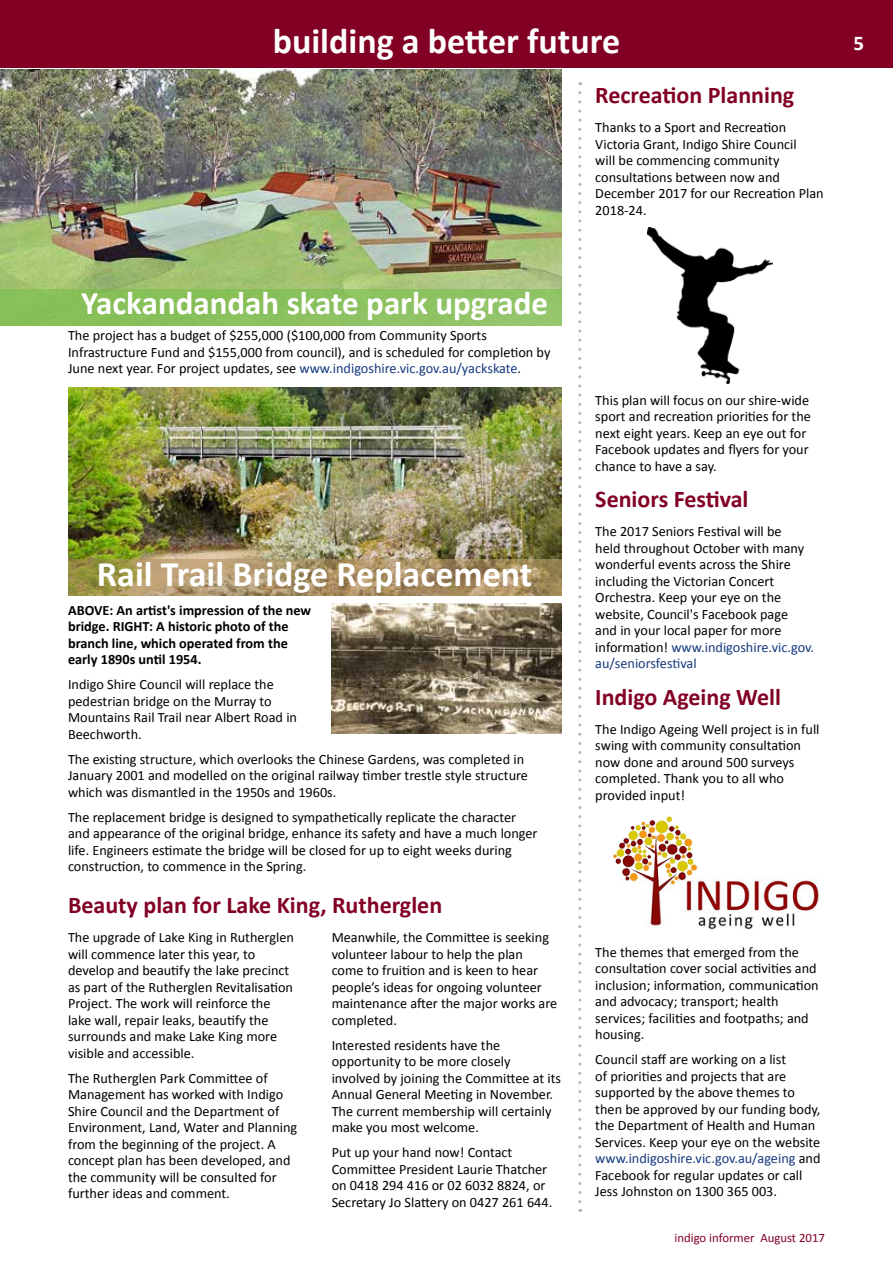
<style>
.page{position:relative;width:893px;height:1263px;background:#fff}
.page>*{position:absolute;margin:0;border:0;box-sizing:border-box;transform-origin:0 0}
.t1{font:700 36px "Calibri";color:#fff}
.t2{font:700 33px "Calibri";color:#fff}
.t3{font:700 24px "Calibri";color:#820024}
.t4{font:700 21px "Calibri";color:#fff}
.t5{font:14.25px/16.5px "Calibri";color:#000}
.t6{font:700 14.25px/16.5px "Calibri";color:#000}
.t7{font:12.75px "Calibri";color:#820024}
.s1{color:#15397f}
</style>
<div class="page">
<div style="left:0;top:0;width:893px;height:68px;background:#820024"></div>
<img style="left:0;top:69px;width:561px;height:220px">
<div style="left:0;top:289px;width:561px;height:36px;background:linear-gradient(to right,#84be53,#92c469)"></div>
<img style="left:68px;top:388px;width:493px;height:171px">
<img style="left:332px;top:604px;width:229px;height:129px">
<svg style="left:578px;top:93px;width:3px;height:1119px"></svg>
<img style="left:613px;top:816px;width:206px;height:114px">
<img style="left:647px;top:227px;width:126px;height:156px">
<svg style="left:68px;top:559px;width:493px;height:36px;background:#a99262"></svg>
<h1 class="t1" style="left:273px;top:18px;width:349px">building a better future</h1>
<h3 class="t3" style="left:595px;top:80px;width:200px">Recreation Planning</h3>
<p class="t5" style="left:595px;top:119px;width:230px">Thanks to a Sport and Recreation<br>Victoria Grant, Indigo Shire Council<br>will be commencing community consultations between now and<br>December 2017 for our Recreation Plan<br>2018-24.</p>
<h3 class="t4" style="left:854px;top:29px;width:12px">5</h3>
<h2 class="t2" style="left:81px;top:282px;width:468px">Yackandandah skate park upgrade</h2>
<p class="t5" style="left:68px;top:327px;width:484px">The project has a budget of $255,000 ($100,000 from Community Sports<br>Infrastructure Fund and $155,000 from council), and is scheduled for completion by<br>June next year. For project updates, see <span class="s1">www.indigoshire.vic.gov.au/yackskate</span>.</p>
<h1 class="t1" style="left:97px;top:551px;width:437px">Rail Trail Bridge Replacement</h1>
<p class="t6" style="left:68px;top:602px;width:245px">ABOVE: An artist's impression of the new bridge. RIGHT: A historic photo of the branch line, which operated from the early 1890s until 1954.</p>
<p class="t5" style="left:68px;top:676px;width:231px">Indigo Shire Council will replace the pedestrian bridge on the Murray to<br>Mountains Rail Trail near Albert Road in<br>Beechworth.</p>
<p class="t5" style="left:68px;top:751px;width:461px">The existing structure, which overlooks the Chinese Gardens, was completed in<br>January 2001 and modelled on the original railway timber trestle style structure which was dismantled in the 1950s and 1960s.</p>
<p class="t5" style="left:68px;top:809px;width:471px">The replacement bridge is designed to sympathetically replicate the character and appearance of the original bridge, enhance its safety and have a much longer life. Engineers estimate the bridge will be closed for up to eight weeks during construction, to commence in the Spring.</p>
<h3 class="t3" style="left:68px;top:890px;width:376px">Beauty plan for Lake King, Rutherglen</h3>
<p class="t5" style="left:68px;top:929px;width:227px">The upgrade of Lake King in Rutherglen will commence later this year, to develop and beautify the lake precinct as part of the Rutherglen Revitalisation Project. The work will reinforce the lake wall, repair leaks, beautify the surrounds and make Lake King more visible and accessible.</p>
<p class="t5" style="left:68px;top:1070px;width:231px">The Rutherglen Park Committee of Management has worked with Indigo Shire Council and the Department of Environment, Land, Water and Planning from the beginning of the project. A concept plan has been developed, and the community will be consulted for further ideas and comment.</p>
<p class="t5" style="left:332px;top:929px;width:227px">Meanwhile, the Committee is seeking volunteer labour to help the plan come to fruition and is keen to hear people’s ideas for ongoing volunteer maintenance after the major works are completed.</p>
<p class="t5" style="left:332px;top:1037px;width:231px">Interested residents have the opportunity to be more closely involved by joining the Committee at its Annual General Meeting in November.<br>The current membership will certainly make you most welcome.</p>
<p class="t5" style="left:332px;top:1144px;width:222px">Put up your hand now! Contact Committee President Laurie Thatcher on 0418 294 416 or 02 6032 8824, or Secretary Jo Slattery on 0427 261 644.</p>
<p class="t5" style="left:595px;top:392px;width:217px">This plan will focus on our shire-wide sport and recreation priorities for the next eight years. Keep an eye out for Facebook updates and flyers for your chance to have a say.</p>
<h3 class="t3" style="left:595px;top:484px;width:155px">Seniors Festival</h3>
<p class="t5" style="left:595px;top:523px;width:220px">The 2017 Seniors Festival will be<br>held throughout October with many wonderful events across the Shire including the Victorian Concert<br>Orchestra. Keep your eye on the website, Council's Facebook page<br>and in your local paper for more information! <span class="s1">www.indigoshire.vic.gov. au/seniorsfestival</span></p>
<h3 class="t3" style="left:595px;top:681px;width:187px">Indigo Ageing Well</h3>
<p class="t5" style="left:595px;top:721px;width:226px">The Indigo Ageing Well project is in full swing with community consultation now done and around 500 surveys completed. Thank you to all who provided input!</p>
<p class="t5" style="left:595px;top:944px;width:225px">The themes that emerged from the consultation cover social activities and inclusion; information, communication and advocacy; transport; health services; facilities and footpaths; and housing.</p>
<p class="t5" style="left:595px;top:1051px;width:227px">Council staff are working on a list<br>of priorities and projects that are supported by the above themes to then be approved by our funding body, the Department of Health and Human Services. Keep your eye on the website <span class="s1">www.indigoshire.vic.gov.au/ageing</span> and Facebook for regular updates or call Jess Johnston on 1300 365 003.</p>
<p class="t7" style="left:674px;top:1230px;width:152px">indigo informer August 2017</p>
</div>
